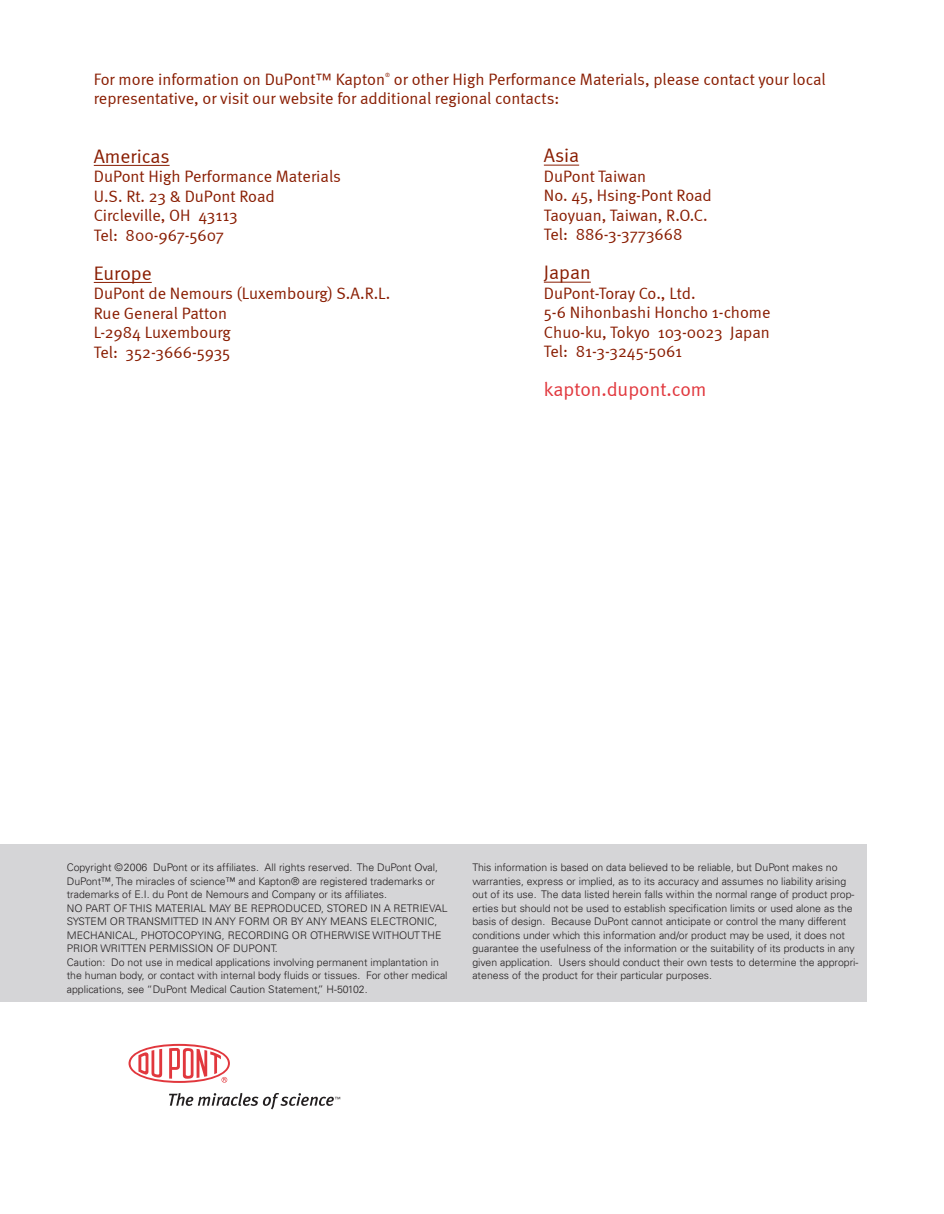
<style>
.page{position:relative;width:944px;height:1214px;background:#fff}
.page>*{position:absolute;margin:0;border:0;box-sizing:border-box;transform-origin:0 0}
.t1{font:19.5px "Meta Normal";color:#891d02}
.t2{font:19.5px "Meta Normal";color:#e1373d}
.t3{font:16.5px/19.5px "Meta Normal";color:#891d02}
.t4{font:300 10.5px/13.5px "Univers LT";color:#231f20}
.t5{font:5.85px "Meta Normal";color:#891d02}
</style>
<div class="page">
<div style="left:0;top:844px;width:867px;height:158px;background:#d5d5d7"></div>
<svg style="left:128px;top:1043px;width:102px;height:39px"></svg>
<svg style="left:169px;top:1093px;width:171px;height:16px"></svg>
<hr style="left:94px;top:165px;width:76px;height:1px;background:#891d02">
<hr style="left:94px;top:282px;width:58px;height:1px;background:#891d02">
<hr style="left:544px;top:165px;width:35px;height:1px;background:#891d02">
<hr style="left:544px;top:282px;width:47px;height:1px;background:#891d02">
<h2 class="t3" style="left:94px;top:69px;width:733px;text-indent:300px">or other High Performance Materials, please contact your local representative, or visit our website for additional regional contacts:</h2>
<h2 class="t3" style="left:94px;top:69px;width:293px">For more information on DuPont™ Kapton</h2>
<p class="t5" style="left:385px;top:72px;width:6px">®</p>
<h1 class="t1" style="left:94px;top:145px;width:77px">Americas</h1>
<h2 class="t3" style="left:94px;top:166px;width:249px">DuPont High Performance Materials<br>U.S. Rt. 23 &amp; DuPont Road<br>Circleville, OH 43113<br>Tel: 800-967-5607</h2>
<h1 class="t1" style="left:94px;top:262px;width:59px">Europe</h1>
<h2 class="t3" style="left:94px;top:283px;width:298px">DuPont de Nemours (Luxembourg) S.A.R.L.<br>Rue General Patton<br>L-2984 Luxembourg<br>Tel: 352-3666-5935</h2>
<h1 class="t1" style="left:544px;top:144px;width:37px">Asia</h1>
<h2 class="t3" style="left:544px;top:166px;width:169px">DuPont Taiwan<br>No. 45, Hsing-Pont Road<br>Taoyuan, Taiwan, R.O.C.<br>Tel: 886-3-3773668</h2>
<h1 class="t1" style="left:544px;top:261px;width:48px">Japan</h1>
<h2 class="t3" style="left:544px;top:283px;width:228px">DuPont-Toray Co., Ltd.<br>5-6 Nihonbashi Honcho 1-chome<br>Chuo-ku, Tokyo 103-0023 Japan<br>Tel: 81-3-3245-5061</h2>
<h1 class="t2" style="left:544px;top:378px;width:164px">kapton.dupont.com</h1>
<p class="t4" style="left:67px;top:861px;width:382px">Copyright ©2006 DuPont or its affiliates. All rights reserved. The DuPont Oval, DuPont™, The miracles of science™ and Kapton® are registered trademarks or trademarks of E.I. du Pont de Nemours and Company or its affiliates.<br>NO PART OF THIS MATERIAL MAY BE REPRODUCED, STORED IN A RETRIEVAL SYSTEM OR TRANSMITTED IN ANY FORM OR BY ANY MEANS ELECTRONIC, MECHANICAL, PHOTOCOPYING, RECORDING OR OTHERWISE WITHOUT THE PRIOR WRITTEN PERMISSION OF DUPONT.<br>Caution: Do not use in medical applications involving permanent implantation in the human body, or contact with internal body fluids or tissues. For other medical applications, see “DuPont Medical Caution Statement,” H-50102.</p>
<p class="t4" style="left:472px;top:861px;width:387px">This information is based on data believed to be reliable, but DuPont makes no warranties, express or implied, as to its accuracy and assumes no liability arising out of its use. The data listed herein falls within the normal range of product prop&shy;erties but should not be used to establish specification limits or used alone as the basis of design. Because DuPont cannot anticipate or control the many different conditions under which this information and/or product may be used, it does not guarantee the usefulness of the information or the suitability of its products in any given application. Users should conduct their own tests to determine the appropri&shy;ateness of the product for their particular purposes.</p>
</div>
